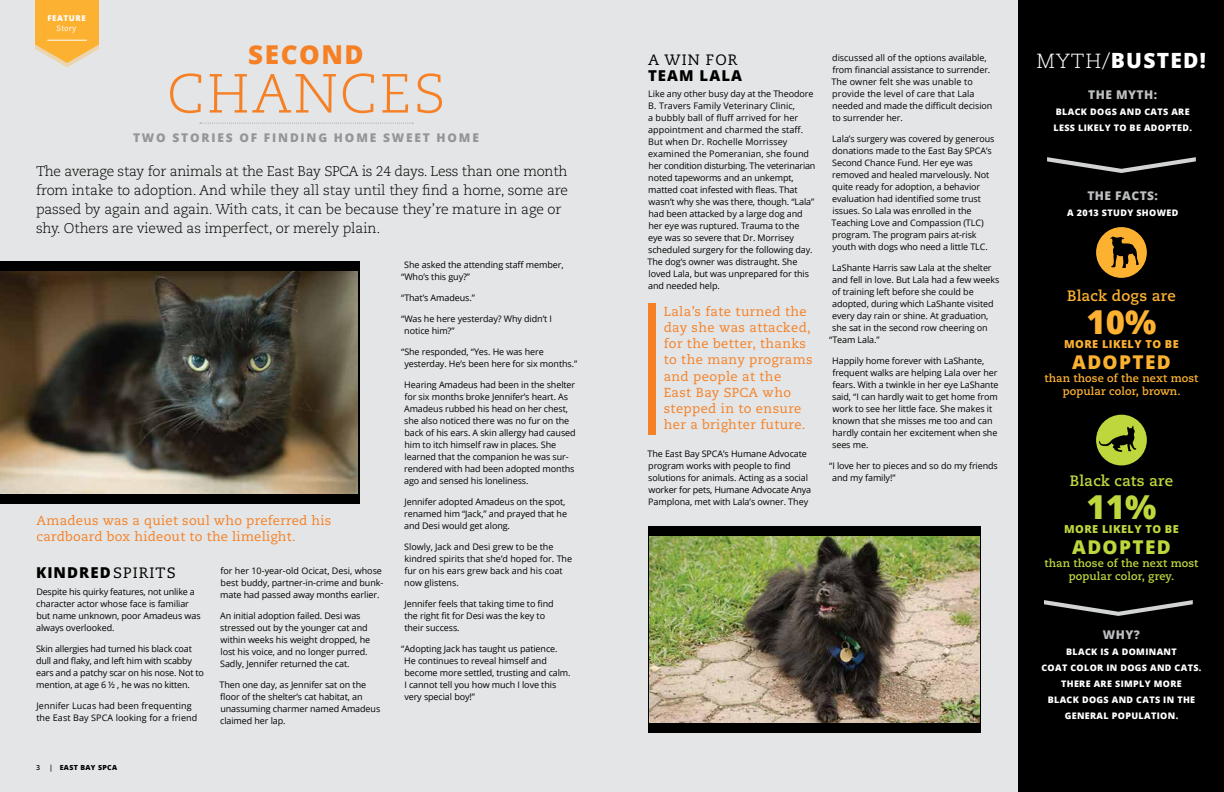
<style>
.page{position:relative;width:1224px;height:792px;background:#fff}
.page>*{position:absolute;margin:0;border:0;box-sizing:border-box;transform-origin:0 0}
.t1{font:300 55px "Caecilia";letter-spacing:.04em;color:#f58025}
.t2{font:800 33px "Open Sans";color:#fcb131}
.t3{font:800 33px "Open Sans";color:#bed73d}
.t4{font:800 26px "Open Sans";letter-spacing:.06em;color:#f58025}
.t5{font:800 21px "Open Sans";letter-spacing:.06em;color:#fff}
.t6{font:800 19px "Open Sans";letter-spacing:.07em;color:#fcb131}
.t7{font:800 19px "Open Sans";letter-spacing:.07em;color:#bed73d}
.t8{font:800 15px "Open Sans";letter-spacing:.07em;color:#000}
.t9{font:700 15px "Caecilia";letter-spacing:.01em;color:#fcb131}
.t10{font:700 15px "Caecilia";letter-spacing:.01em;color:#bed73d}
.t11{font:15px "Caecilia";letter-spacing:.07em;color:#000}
.t12{font:300 14px/19px "Caecilia";letter-spacing:-.01em;color:#000}
.t13{font:13px/16px "Caecilia";letter-spacing:.03em;color:#f58025}
.t14{font:800 12px "Open Sans";letter-spacing:.15em;color:#939598}
.t15{font:800 12px "Open Sans";letter-spacing:.04em;color:#bcbec0}
.t16{font:700 11px/13px "Caecilia";letter-spacing:.01em;color:#fcb131;text-align:center}
.t17{font:700 11px/13px "Caecilia";letter-spacing:.01em;color:#bed73d;text-align:center}
.t18{font:800 11px "Open Sans";letter-spacing:.04em;color:#fcb131}
.t19{font:800 11px "Open Sans";letter-spacing:.04em;color:#bed73d}
.t20{font:9px/12px "Open Sans";letter-spacing:-.01em;color:#000}
.t21{font:800 9px/16px "Open Sans";letter-spacing:.04em;color:#fff}
.t22{font:9px/12px "Open Sans";letter-spacing:.01em;color:#000}
.t23{font:800 8px "Open Sans";letter-spacing:.07em;color:#fff}
.t24{font:italic 8px "Caecilia";letter-spacing:.04em;color:#fff}
.t25{font:800 7px "Open Sans";letter-spacing:.05em;color:#000}
.t26{font:600 7px "Open Sans";color:#000}
.s1{font-family:"Caecilia";font-weight:400}
.s2{font-weight:600}
.s3{font-family:"Caecilia";font-weight:300;font-size:20.4px}
</style>
<div class="page">
<div style="left:612px;top:0;width:612px;height:792px;background:#e4e5e6"></div>
<div style="left:0;top:0;width:612px;height:792px;background:#e4e5e6"></div>
<div style="left:0;top:261px;width:360px;height:243px;background:#000"></div>
<div style="left:648px;top:526px;width:333px;height:207px;background:#000"></div>
<img style="left:0;top:272px;width:357px;height:222px">
<div style="left:648px;top:303px;width:7px;height:131px;background:#f58025"></div>
<div style="left:1019px;top:0;width:205px;height:792px;background:#000"></div>
<div style="left:1096px;top:227px;width:51px;height:51px;background:#fcb131;border-radius:50%"></div>
<div style="left:1096px;top:415px;width:51px;height:50px;background:#bed73d;border-radius:50%"></div>
<svg style="left:1047px;top:157px;width:149px;height:16px"></svg>
<svg style="left:1044px;top:600px;width:149px;height:16px"></svg>
<svg style="left:200px;top:123px;width:213px;height:1px"></svg>
<img style="left:650px;top:537px;width:329px;height:185px">
<svg style="left:35px;top:0;width:64px;height:67px;background:#f7ba52"></svg>
<hr style="left:47px;top:40px;width:40px;height:1px;background:#fff">
<svg style="left:1099px;top:426px;width:37px;height:26px"></svg>
<svg style="left:1110px;top:236px;width:29px;height:32px"></svg>
<p class="t23" style="left:47px;top:12px;width:40px">FEATURE</p>
<p class="t24" style="left:57px;top:24px;width:21px">Story</p>
<h3 class="t4" style="left:248px;top:34px;width:117px">SECOND</h3>
<h1 class="t1" style="left:167px;top:63px;width:279px">CHANCES</h1>
<h3 class="t14" style="left:133px;top:128px;width:347px">TWO STORIES OF FINDING HOME SWEET HOME</h3>
<p class="t12" style="left:36px;top:162px;width:534px">The average stay for animals at the East Bay SPCA is 24 days. Less than one month from intake to adoption. And while they all stay until they find a home, some are passed by again and again. With cats, it can be because they’re mature in age or shy. Others are viewed as imperfect, or merely plain.</p>
<h3 class="t13" style="left:37px;top:513px;width:296px">Amadeus was a quiet soul who preferred his cardboard box hideout to the limelight.</h3>
<h3 class="t8" style="left:36px;top:562px;width:141px">KINDRED <span class="s1">SPIRITS</span></h3>
<p class="t20" style="left:36px;top:585px;width:166px">Despite his quirky features, not unlike a character actor whose face is familiar but name unknown, poor Amadeus was always overlooked.</p>
<p class="t20" style="left:36px;top:642px;width:169px">Skin allergies had turned his black coat dull and flaky, and left him with scabby ears and a patchy scar on his nose. Not to mention, at age 6 ½ , he was no kitten.</p>
<p class="t22" style="left:36px;top:699px;width:162px">Jennifer Lucas had been frequenting the East Bay SPCA looking for a friend</p>
<p class="t26" style="left:36px;top:763px;width:5px">3</p>
<p class="t25" style="left:49px;top:762px;width:70px"><span class="s2">|</span> EAST BAY SPCA</p>
<p class="t20" style="left:220px;top:564px;width:165px">for her 10-year-old Ocicat, Desi, whose best buddy, partner-in-crime and bunk&shy;mate had passed away months earlier.</p>
<p class="t20" style="left:220px;top:609px;width:152px">An initial adoption failed. Desi was stressed out by the younger cat and within weeks his weight dropped, he lost his voice, and no longer purred.<br>Sadly, Jennifer returned the cat.</p>
<p class="t20" style="left:220px;top:678px;width:162px">Then one day, as Jennifer sat on the floor of the shelter’s cat habitat, an unassuming charmer named Amadeus claimed her lap.</p>
<p class="t20" style="left:401px;top:258px;width:164px;text-indent:3px">She asked the attending staff member, “Who’s this guy?”</p>
<p class="t20" style="left:401px;top:291px;width:75px">“That’s Amadeus.”</p>
<p class="t20" style="left:404px;top:312px;width:149px;text-indent:-3px">“Was he here yesterday? Why didn’t I notice him?”</p>
<p class="t20" style="left:404px;top:345px;width:174px;text-indent:-3px">“She responded, “Yes. He was here yesterday. He’s been here for six months.”</p>
<p class="t20" style="left:404px;top:378px;width:173px">Hearing Amadeus had been in the shelter for six months broke Jennifer’s heart. As Amadeus rubbed his head on her chest, she also noticed there was no fur on the back of his ears. A skin allergy had caused him to itch himself raw in places. She learned that the companion he was sur&shy;rendered with had been adopted months ago and sensed his loneliness.</p>
<p class="t20" style="left:404px;top:495px;width:164px">Jennifer adopted Amadeus on the spot, renamed him “Jack,” and prayed that he and Desi would get along.</p>
<p class="t20" style="left:404px;top:540px;width:170px">Slowly, Jack and Desi grew to be the kindred spirits that she’d hoped for. The fur on his ears grew back and his coat now glistens.</p>
<p class="t20" style="left:404px;top:597px;width:151px">Jennifer feels that taking time to find the right fit for Desi was the key to their success.</p>
<p class="t20" style="left:404px;top:642px;width:168px;text-indent:-3px">“Adopting Jack has taught us patience.<br>He continues to reveal himself and become more settled, trusting and calm.<br>I cannot tell you how much I love this very special boy!”</p>
<h3 class="t11" style="left:648px;top:52px;width:91px">A WIN FOR</h3>
<h3 class="t8" style="left:648px;top:65px;width:96px">TEAM LALA</h3>
<p class="t20" style="left:648px;top:87px;width:169px">Like any other busy day at the Theodore B. Travers Family Veterinary Clinic,<br>a bubbly ball of fluff arrived for her appointment and charmed the staff.<br>But when Dr. Rochelle Morrissey examined the Pomeranian, she found her condition disturbing. The veterinarian noted tapeworms and an unkempt, matted coat infested with fleas. That wasn’t why she was there, though. “Lala” had been attacked by a large dog and her eye was ruptured. Trauma to the<br>eye was so severe that Dr. Morrisey scheduled surgery for the following day.<br>The dog’s owner was distraught. She loved Lala, but was unprepared for this and needed help.</p>
<h3 class="t13" style="left:664px;top:304px;width:150px">Lala’s fate turned the day she was attacked, for the better, thanks to the many programs and people at the<br>East Bay SPCA who stepped in to ensure her a brighter future.</h3>
<p class="t20" style="left:648px;top:447px;width:165px">The East Bay SPCA’s Humane Advocate program works with people to find solutions for animals. Acting as a social worker for pets, Humane Advocate Anya Pamplona, met with Lala’s owner. They</p>
<p class="t20" style="left:832px;top:51px;width:162px">discussed all of the options available, from financial assistance to surrender.<br>The owner felt she was unable to provide the level of care that Lala needed and made the difficult decision to surrender her.</p>
<p class="t20" style="left:832px;top:132px;width:164px">Lala’s surgery was covered by generous donations made to the East Bay SPCA’s Second Chance Fund. Her eye was removed and healed marvelously. Not quite ready for adoption, a behavior evaluation had identified some trust issues. So Lala was enrolled in the Teaching Love and Compassion (TLC) program. The program pairs at-risk youth with dogs who need a little TLC.</p>
<p class="t20" style="left:832px;top:261px;width:161px">LaShante Harris saw Lala at the shelter</p>
<p class="t20" style="left:832px;top:273px;width:169px">and fell in love. But Lala had a few weeks</p>
<p class="t20" style="left:832px;top:285px;width:143px">of training left before she could be</p>
<p class="t20" style="left:832px;top:297px;width:163px">adopted, during which LaShante visited</p>
<p class="t20" style="left:832px;top:309px;width:158px">every day rain or shine. At graduation,</p>
<p class="t20" style="left:832px;top:321px;width:157px">she sat in the second row cheering on</p>
<p class="t20" style="left:829px;top:333px;width:52px">“Team Lala.”</p>
<p class="t20" style="left:832px;top:354px;width:168px">Happily home forever with LaShante, frequent walks are helping Lala over her fears. With a twinkle in her eye LaShante said, “I can hardly wait to get home from work to see her little face. She makes it known that she misses me too and can hardly contain her excitement when she sees me.</p>
<p class="t20" style="left:832px;top:459px;width:167px;text-indent:-3px">“I love her to pieces and so do my friends and my family!”</p>
<h3 class="t5" style="left:1036px;top:44px;width:171px"><span class="s3">MYTH/</span>BUSTED!</h3>
<h3 class="t15" style="left:1088px;top:86px;width:71px">THE MYTH:</h3>
<p class="t21" style="left:1053px;top:104px;width:140px">BLACK DOGS AND CATS ARE<br>LESS LIKELY TO BE ADOPTED.</p>
<h3 class="t15" style="left:1087px;top:187px;width:72px">THE FACTS:</h3>
<p class="t21" style="left:1067px;top:205px;width:113px">A 2013 STUDY SHOWED</p>
<h3 class="t9" style="left:1067px;top:287px;width:110px">Black dogs are</h3>
<p class="t18" style="left:1064px;top:336px;width:116px">MORE LIKELY TO BE</p>
<h2 class="t2" style="left:1086px;top:297px;width:71px">10%</h2>
<h3 class="t6" style="left:1072px;top:348px;width:100px">ADOPTED</h3>
<p class="t16" style="left:1045px;top:372px;width:155px">than those of the next most popular color, brown.</p>
<h3 class="t10" style="left:1070px;top:472px;width:105px">Black cats are</h3>
<p class="t19" style="left:1064px;top:521px;width:116px">MORE LIKELY TO BE</p>
<h2 class="t3" style="left:1086px;top:482px;width:71px">11%</h2>
<h3 class="t7" style="left:1072px;top:533px;width:100px">ADOPTED</h3>
<p class="t17" style="left:1045px;top:557px;width:155px">than those of the next most popular color, grey.</p>
<h3 class="t15" style="left:1103px;top:626px;width:39px">WHY?</h3>
<p class="t21" style="left:1041px;top:644px;width:162px;text-align:center">BLACK IS A DOMINANT<br>COAT COLOR IN DOGS AND CATS.<br>THERE ARE SIMPLY MORE<br>BLACK DOGS AND CATS IN THE<br>GENERAL POPULATION.</p>
</div>
